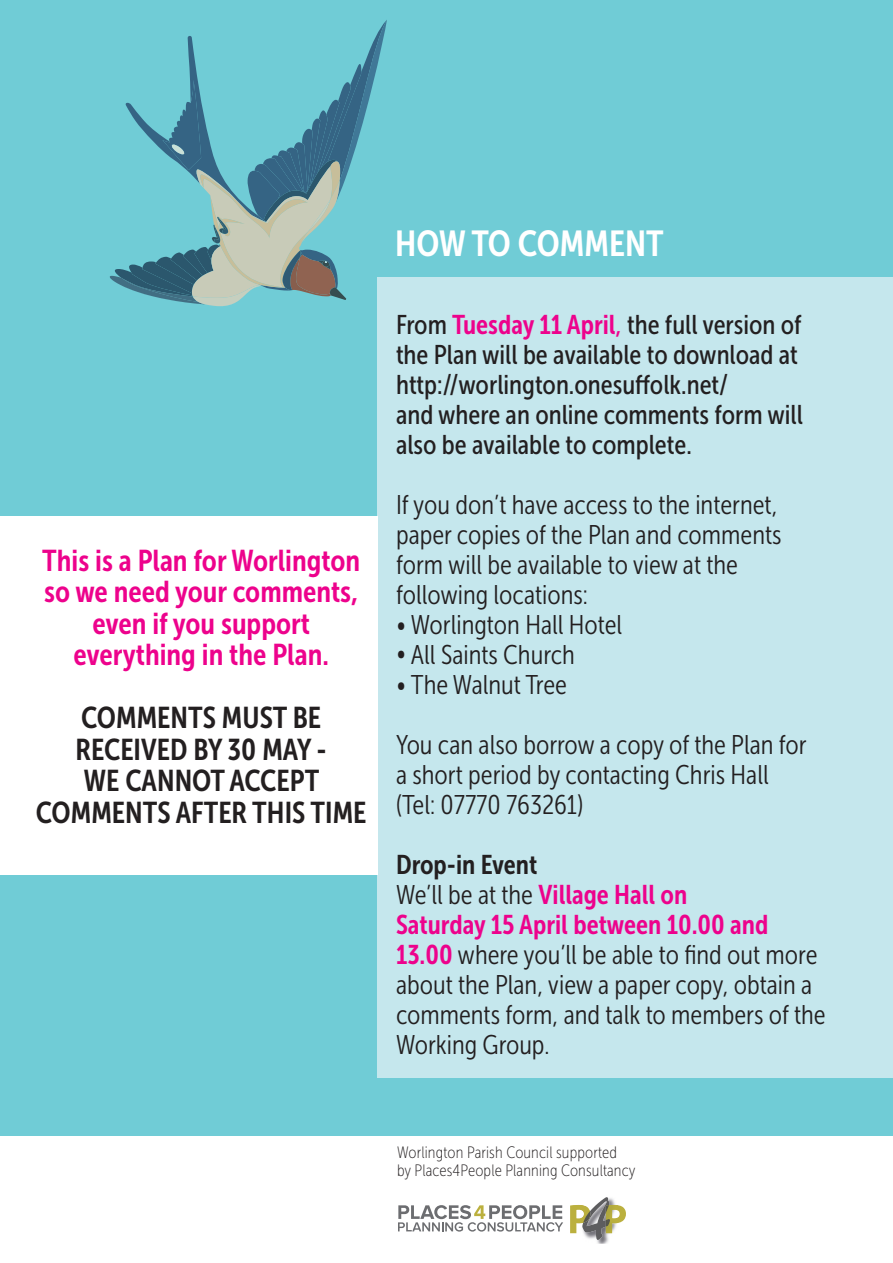
<style>
.page{position:relative;width:893px;height:1263px;background:#fff}
.page>*{position:absolute;margin:0;border:0;box-sizing:border-box;transform-origin:0 0}
.t1{font:36px "Museo Sans Cond 700";color:#fff}
.t2{font:30px/31.5px "Museo Sans Cond 700";color:#ed028c;text-align:center}
.t3{font:30px/31.5px "Museo Sans Cond 700";color:#231f20;text-align:center}
.t4{font:27px/30px "Museo Sans Cond 300";color:#231f20}
.t5{font:27px/30px "Museo Sans Cond 500";color:#231f20}
.t6{font:27px/30px "Museo Sans Cond 700";color:#ed028c}
.t7{font:16.5px/18px "Museo Sans Cond 100";letter-spacing:.01em;color:#231f20}
.s1{font-family:"Museo Sans Cond 700";color:#ed028c}
.s2{color:#ed028c}
.s3{color:#231f20}
.s4{font-family:"Museo Sans Cond 300";color:#231f20}
</style>
<div class="page">
<div style="left:0;top:0;width:893px;height:1135px;background:#70ccd6"></div>
<div style="left:377px;top:277px;width:516px;height:801px;background:#c5e7ed"></div>
<div style="left:0;top:517px;width:377px;height:358px;background:#fff"></div>
<svg style="left:110px;top:20px;width:277px;height:286px"></svg>
<img style="left:597px;top:1240px;width:12px;height:4px">
<svg style="left:570px;top:1197px;width:56px;height:43px"></svg>
<svg style="left:398px;top:1205px;width:165px;height:27px"></svg>
<p class="t2" style="left:42px;top:547px;width:319px">This is a Plan for Worlington so we need your comments, even if you support everything in the Plan.</p>
<p class="t3" style="left:36px;top:704px;width:332px">COMMENTS MUST BE<br>RECEIVED BY 30 MAY -<br>WE CANNOT ACCEPT<br>COMMENTS AFTER THIS TIME</p>
<h1 class="t1" style="left:395px;top:230px;width:270px">HOW TO COMMENT</h1>
<p class="t5" style="left:396px;top:311px;width:408px">From <span class="s1">Tuesday 11 April</span><span class="s2">,</span> the full version of the Plan will be available to download at http://worlington.onesuffolk.net/<br>and where an online comments form will also be available to complete.</p>
<p class="t4" style="left:396px;top:491px;width:387px">If you don’t have access to the internet, paper copies of the Plan and comments form will be available to view at the following locations:</p>
<p class="t4" style="left:396px;top:611px;width:228px">• Worlington Hall Hotel</p>
<p class="t4" style="left:396px;top:641px;width:180px">• All Saints Church</p>
<p class="t4" style="left:396px;top:671px;width:172px">• The Walnut Tree</p>
<p class="t4" style="left:396px;top:731px;width:412px">You can also borrow a copy of the Plan for a short period by contacting Chris Hall (Tel: 07770 763261)</p>
<p class="t6" style="left:396px;top:851px;width:374px"><span class="s3">Drop-in Event<br></span><span class="s4">We’ll be at the</span> Village Hall on<br>Saturday 15 April between 10.00 and</p>
<p class="t4" style="left:396px;top:941px;width:431px"><span class="s1">13.00</span> where you’ll be able to find out more about the Plan, view a paper copy, obtain a comments form, and talk to members of the Working Group.</p>
<p class="t7" style="left:397px;top:1145px;width:240px">Worlington Parish Council supported<br>by Places4People Planning Consultancy</p>
</div>
